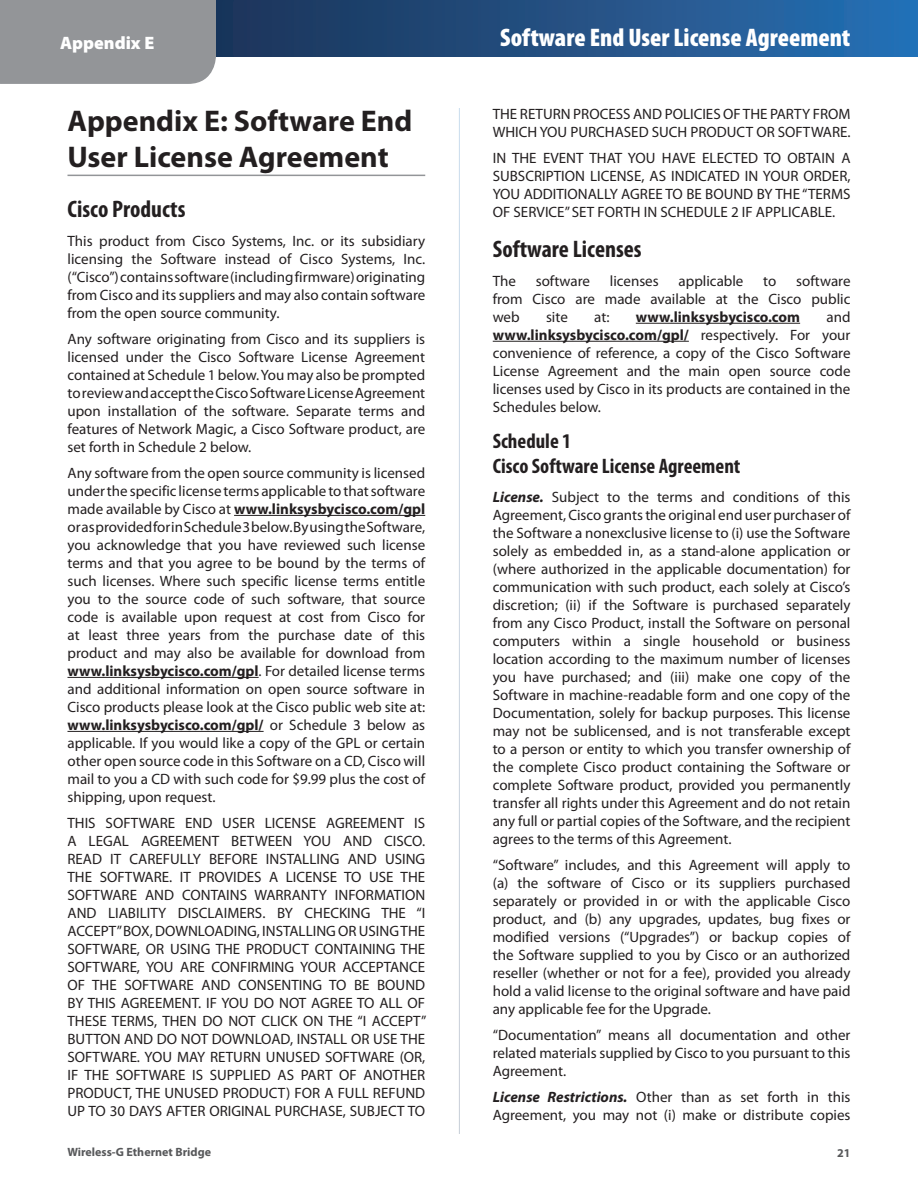
<style>
.page{position:relative;width:918px;height:1188px;background:#fff}
.page>*{position:absolute;margin:0;border:0;box-sizing:border-box;transform-origin:0 0}
.t1{font:700 30px/36px "Myriad Pro";color:#231f20}
.t2{font:900 condensed 25.5px "Myriad Pro";color:#fff}
.t3{font:700 condensed 24px "Myriad Pro";color:#231f20}
.t4{font:700 condensed 21px/25.2px "Myriad Pro";color:#231f20}
.t5{font:900 18px "Myriad Pro";color:#fff}
.t6{font:15px/18px "Myriad Pro";color:#231f20;text-align:justify}
.t7{font:700 15px "Myriad Pro";color:#231f20}
.t8{font:700 12px "Myriad Pro";color:#57585a}
.s1{font-weight:700}
.s2{font-weight:700;font-style:italic}
</style>
<div class="page">
<div style="left:0;top:0;width:216px;height:84px;background:#939598"></div>
<div style="left:217px;top:1px;width:700px;height:55px;background:linear-gradient(to right,#1d3357,#2870b4)"></div>
<hr style="left:68px;top:175px;width:357px;height:1px;background:#939598">
<hr style="left:234px;top:515px;width:191px;height:1px;background:#231f20">
<hr style="left:68px;top:677px;width:191px;height:1px;background:#231f20">
<hr style="left:68px;top:731px;width:196px;height:1px;background:#231f20">
<hr style="left:636px;top:323px;width:164px;height:1px;background:#231f20">
<hr style="left:493px;top:341px;width:196px;height:1px;background:#231f20">
<p class="t5" style="left:60px;top:30px;width:96px">Appendix E</p>
<h2 class="t2" style="left:500px;top:21px;width:352px">Software End User License Agreement</h2>
<h1 class="t1" style="left:68px;top:103px;width:346px">Appendix E: Software End<br>User License Agreement</h1>
<h3 class="t3" style="left:68px;top:194px;width:119px">Cisco Products</h3>
<p class="t6" style="left:68px;top:232px;width:359px">This product from Cisco Systems, Inc. or its subsidiary licensing the Software instead of Cisco Systems, Inc. (“Cisco”) contains software (including firmware) originating from Cisco and its suppliers and may also contain software from the open source community.</p>
<p class="t6" style="left:68px;top:330px;width:359px">Any software originating from Cisco and its suppliers is licensed under the Cisco Software License Agreement contained at Schedule 1 below. You may also be prompted to review and accept the Cisco Software License Agreement upon installation of the software. Separate terms and features of Network Magic, a Cisco Software product, are set forth in Schedule 2 below.</p>
<p class="t6" style="left:68px;top:464px;width:359px">Any software from the open source community is licensed under the specific license terms applicable to that software made available by Cisco at <span class="s1">www.linksysbycisco.com/gpl </span>or as provided for in Schedule 3 below. By using the Software, you acknowledge that you have reviewed such license terms and that you agree to be bound by the terms of such licenses. Where such specific license terms entitle you to the source code of such software, that source code is available upon request at cost from Cisco for at least three years from the purchase date of this product and may also be available for download from <span class="s1">www.linksysbycisco.com/gpl</span>. For detailed license terms and additional information on open source software in Cisco products please look at the Cisco public web site at: <span class="s1">www.linksysbycisco.com/gpl/</span> or Schedule 3 below as applicable. If you would like a copy of the GPL or certain other open source code in this Software on a CD, Cisco will mail to you a CD with such code for $9.99 plus the cost of shipping, upon request.</p>
<p class="t6" style="left:68px;top:814px;width:361px">THIS SOFTWARE END USER LICENSE AGREEMENT IS A LEGAL AGREEMENT BETWEEN YOU AND CISCO.<br>READ IT CAREFULLY BEFORE INSTALLING AND USING THE SOFTWARE. IT PROVIDES A LICENSE TO USE THE SOFTWARE AND CONTAINS WARRANTY INFORMATION AND LIABILITY DISCLAIMERS. BY CHECKING THE “I ACCEPT” BOX, DOWNLOADING, INSTALLING OR USING THE SOFTWARE, OR USING THE PRODUCT CONTAINING THE SOFTWARE, YOU ARE CONFIRMING YOUR ACCEPTANCE OF THE SOFTWARE AND CONSENTING TO BE BOUND BY THIS AGREEMENT. IF YOU DO NOT AGREE TO ALL OF THESE TERMS, THEN DO NOT CLICK ON THE “I ACCEPT” BUTTON AND DO NOT DOWNLOAD, INSTALL OR USE THE SOFTWARE. YOU MAY RETURN UNUSED SOFTWARE (OR, IF THE SOFTWARE IS SUPPLIED AS PART OF ANOTHER PRODUCT, THE UNUSED PRODUCT) FOR A FULL REFUND UP TO 30 DAYS AFTER ORIGINAL PURCHASE, SUBJECT TO</p>
<p class="t8" style="left:68px;top:1145px;width:145px">Wireless-G Ethernet Bridge</p>
<p class="t6" style="left:493px;top:106px;width:359px">THE RETURN PROCESS AND POLICIES OF THE PARTY FROM<br>WHICH YOU PURCHASED SUCH PRODUCT OR SOFTWARE.</p>
<p class="t6" style="left:493px;top:150px;width:359px">IN THE EVENT THAT YOU HAVE ELECTED TO OBTAIN A SUBSCRIPTION LICENSE, AS INDICATED IN YOUR ORDER, YOU ADDITIONALLY AGREE TO BE BOUND BY THE “TERMS OF SERVICE” SET FORTH IN SCHEDULE 2 IF APPLICABLE.</p>
<h3 class="t3" style="left:493px;top:234px;width:150px">Software Licenses</h3>
<p class="t6" style="left:493px;top:272px;width:25px">The</p>
<p class="t6" style="left:536px;top:272px;width:56px">software</p>
<p class="t6" style="left:610px;top:272px;width:50px">licenses</p>
<p class="t6" style="left:679px;top:272px;width:66px">applicable</p>
<p class="t6" style="left:763px;top:272px;width:15px">to</p>
<p class="t6" style="left:493px;top:272px;width:359px;text-indent:303px">software from Cisco are made available at the Cisco public web</p>
<p class="t6" style="left:546px;top:308px;width:23px">site</p>
<p class="t6" style="left:594px;top:308px;width:17px">at:</p>
<p class="t7" style="left:636px;top:308px;width:166px">www.linksysbycisco.com</p>
<p class="t6" style="left:493px;top:308px;width:359px;text-indent:334px">and <span class="s1">www.linksysbycisco.com/gpl/</span> respectively. For your convenience of reference, a copy of the Cisco Software License Agreement and the main open source code licenses used by Cisco in its products are contained in the Schedules below.</p>
<h3 class="t4" style="left:493px;top:428px;width:249px">Schedule 1<br>Cisco Software License Agreement</h3>
<p class="t6" style="left:493px;top:488px;width:359px"><span class="s2">License.</span> Subject to the terms and conditions of this Agreement, Cisco grants the original end user purchaser of the Software a nonexclusive license to (i) use the Software solely as embedded in, as a stand-alone application or (where authorized in the applicable documentation) for communication with such product, each solely at Cisco’s discretion; (ii) if the Software is purchased separately from any Cisco Product, install the Software on personal computers within a single household or business location according to the maximum number of licenses you have purchased; and (iii) make one copy of the Software in machine-readable form and one copy of the Documentation, solely for backup purposes. This license may not be sublicensed, and is not transferable except to a person or entity to which you transfer ownership of the complete Cisco product containing the Software or complete Software product, provided you permanently transfer all rights under this Agreement and do not retain any full or partial copies of the Software, and the recipient agrees to the terms of this Agreement.</p>
<p class="t6" style="left:493px;top:856px;width:359px">“Software” includes, and this Agreement will apply to (a) the software of Cisco or its suppliers purchased separately or provided in or with the applicable Cisco product, and (b) any upgrades, updates, bug fixes or modified versions (“Upgrades”) or backup copies of the Software supplied to you by Cisco or an authorized reseller (whether or not for a fee), provided you already hold a valid license to the original software and have paid any applicable fee for the Upgrade.</p>
<p class="t6" style="left:493px;top:1026px;width:359px">“Documentation” means all documentation and other related materials supplied by Cisco to you pursuant to this Agreement.</p>
<p class="t6" style="left:493px;top:1088px;width:359px"><span class="s2">License Restrictions.</span> Other than as set forth in this<br>Agreement, you may not (i) make or distribute copies</p>
<p class="t8" style="left:837px;top:1147px;width:15px">21</p>
</div>
